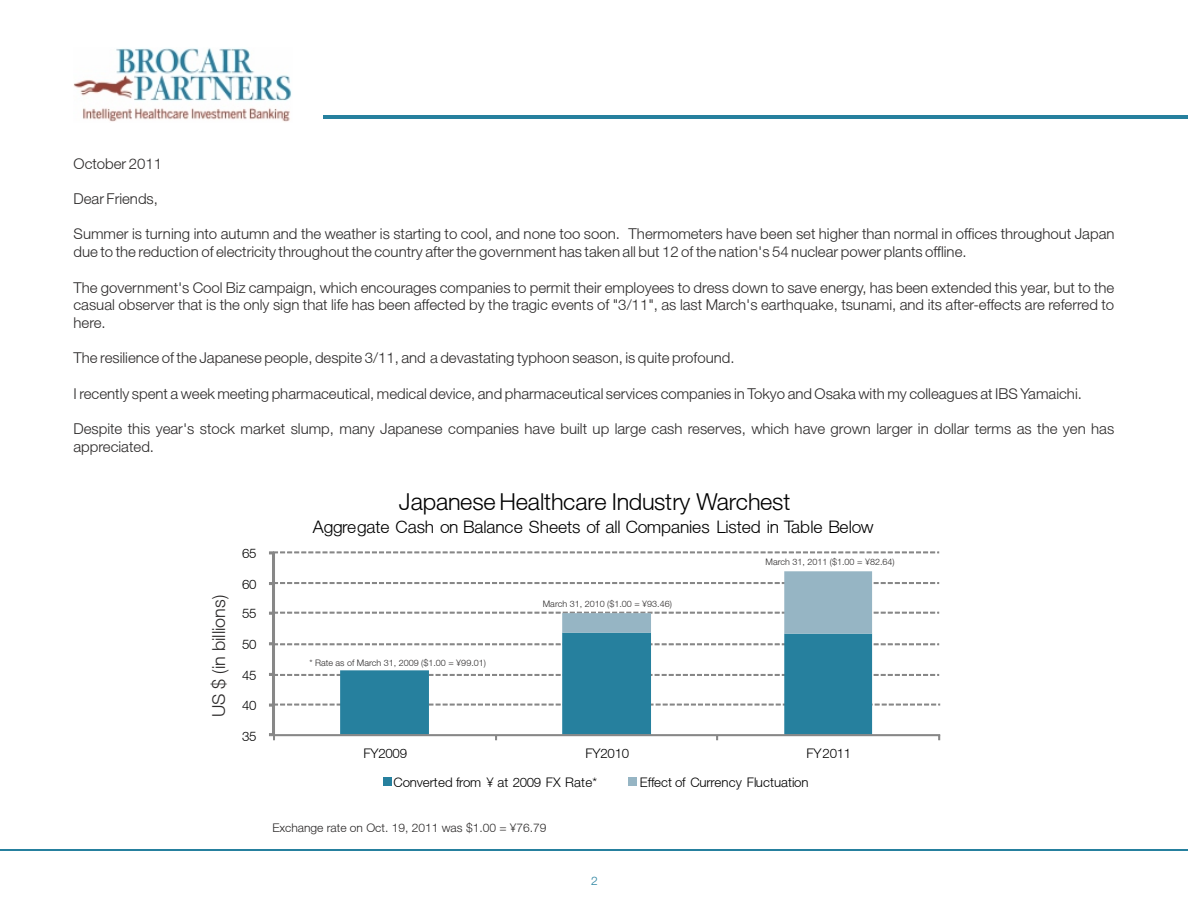
<style>
.page{position:relative;width:1188px;height:918px;background:#fff}
.page>*{position:absolute;margin:0;border:0;box-sizing:border-box;transform-origin:0 0}
.t1{font:300 23.55px "Helvetica Neue LT";letter-spacing:-.01em;color:#000}
.t2{font:300 18px "Helvetica Neue LT";color:#2b2929}
.t3{font:300 17.4px "Helvetica Neue LT";letter-spacing:-.01em;color:#000}
.t4{font:300 15px/17.7px "Helvetica Neue LT";color:#2b2929}
.t5{font:300 13.2px "Helvetica Neue LT";letter-spacing:-.01em;color:#000}
.t6{font:300 12px "Helvetica Neue LT";color:#2b2929}
.t7{font:300 12px "Helvetica Neue LT";color:#26809e}
.t8{font:300 9px "Helvetica Neue LT";color:#2b2929}
.s1{font-family:"Helvetica Neue LT45"}
</style>
<div class="page">
<hr style="left:323px;top:115px;width:865px;height:3px;background:#26809e">
<img style="left:74px;top:48px;width:218px;height:74px">
<hr style="left:0;top:849px;width:1188px;height:1px;background:#26809e">
<svg style="left:274px;top:551px;width:667px;height:155px"></svg>
<svg style="left:340px;top:633px;width:532px;height:101px"></svg>
<svg style="left:562px;top:571px;width:310px;height:63px"></svg>
<hr style="left:272px;top:552px;width:3px;height:183px;background:#878787">
<div style="left:273px;top:734px;width:667px;height:2px;background:#878787;border:1px solid #878787"></div>
<svg style="left:269px;top:733px;width:6px;height:7px"></svg>
<div style="left:384px;top:778px;width:8px;height:8px;background:#26809e"></div>
<div style="left:629px;top:778px;width:8px;height:8px;background:#96b5c4"></div>
<p class="t4" style="left:74px;top:156px;width:90px">October 2011</p>
<p class="t4" style="left:74px;top:191px;width:86px">Dear Friends,</p>
<p class="t4" style="left:74px;top:227px;width:1042px">Summer is turning into autumn and the weather is starting to cool, and none too soon. Thermometers have been set higher than normal in offices throughout Japan due to the reduction of electricity throughout the country after the government has taken all but 12 of the nation's 54 nuclear power plants offline.</p>
<p class="t4" style="left:74px;top:280px;width:1042px;text-align:justify">The government's Cool Biz campaign, which encourages companies to permit their employees to dress down to save energy, has been extended this year, but to the casual observer that is the only sign that life has been affected by the tragic events of "3/11", as last March's earthquake, tsunami, and its after-effects are referred to here.</p>
<p class="t4" style="left:74px;top:351px;width:663px">The resilience of the Japanese people, despite 3/11, and <span class="s1">a</span> devastating typhoon season, is quite profound.</p>
<p class="t4" style="left:74px;top:386px;width:1010px">I recently spent a week meeting pharmaceutical, medical device, and pharmaceutical services companies in Tokyo and Osaka with my colleagues at IBS Yamaichi.</p>
<p class="t4" style="left:74px;top:422px;width:1042px">Despite this year's stock market slump, many Japanese companies have built up large cash reserves, which have grown larger in dollar terms as the yen has appreciated.</p>
<p class="t2" style="left:212px;top:717px;width:124px;rotate:-90deg">US $ (in billions)</p>
<p class="t5" style="left:242px;top:549px;width:16px">65</p>
<p class="t5" style="left:242px;top:579px;width:16px">60</p>
<p class="t5" style="left:242px;top:609px;width:16px">55</p>
<p class="t5" style="left:242px;top:639px;width:16px">50</p>
<p class="t5" style="left:242px;top:670px;width:16px">45</p>
<p class="t5" style="left:242px;top:701px;width:16px">40</p>
<p class="t5" style="left:242px;top:731px;width:16px">35</p>
<h1 class="t1" style="left:399px;top:493px;width:393px">Japanese Healthcare Industry Warchest</h1>
<p class="t3" style="left:313px;top:520px;width:562px">Aggregate Cash on Balance Sheets of all Companies Listed in Table Below</p>
<p class="t8" style="left:309px;top:659px;width:178px">* Rate as of March 31, 2009 ($1.00 = ¥99.01)</p>
<p class="t8" style="left:543px;top:601px;width:131px">March 31, 2010 ($1.00 = ¥93.46)</p>
<p class="t8" style="left:766px;top:559px;width:131px">March 31, 2011 ($1.00 = ¥82.64)</p>
<p class="t5" style="left:363px;top:749px;width:45px">FY2009</p>
<p class="t5" style="left:585px;top:749px;width:45px">FY2010</p>
<p class="t5" style="left:806px;top:749px;width:46px">FY2011</p>
<p class="t5" style="left:394px;top:777px;width:205px">Converted from ¥ at 2009 FX Rate*</p>
<p class="t5" style="left:640px;top:777px;width:170px">Effect of Currency Fluctuation</p>
<p class="t6" style="left:272px;top:824px;width:276px">Exchange rate on Oct. 19, 2011 was $1.00 = ¥76.79</p>
<p class="t7" style="left:591px;top:876px;width:8px">2</p>
</div>
